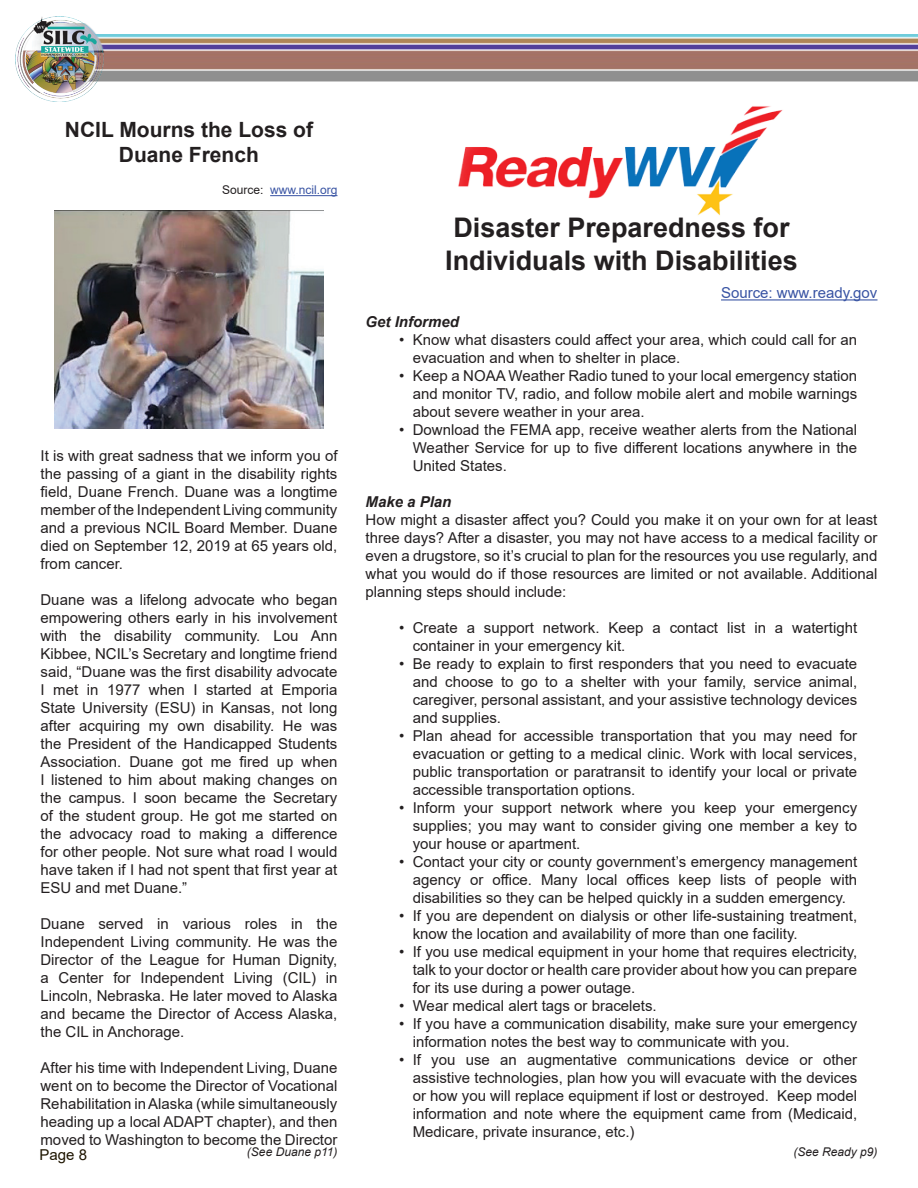
<style>
.page{position:relative;width:918px;height:1188px;background:#fff}
.page>*{position:absolute;margin:0;border:0;box-sizing:border-box;transform-origin:0 0}
.t1{font:700 27px/32.4px "Arial";color:#231f20;text-align:center}
.t2{font:700 21px/25.2px "Arial";color:#231f20;text-align:center}
.t3{font:15px/18px "Arial";color:#231f20;text-align:justify}
.t4{font:15px "Arial";color:#3853a3}
.t5{font:italic 700 15px "Arial";color:#231f20}
.t6{font:15px "Arial";color:#1e1500}
.t7{font:italic 12px "Arial";color:#231f20}
.t8{font:12px "Arial";color:#3853a3}
.s1{color:#231f20}
</style>
<div class="page">
<img style="left:104px;top:35px;width:814px;height:47px">
<img style="left:16px;top:17px;width:88px;height:85px">
<hr style="left:721px;top:299px;width:157px;height:1px;background:#3853a3">
<img style="left:458px;top:106px;width:325px;height:110px">
<hr style="left:270px;top:195px;width:67px;height:1px;background:#3853a3">
<img style="left:54px;top:210px;width:270px;height:219px">
<h2 class="t2" style="left:65px;top:117px;width:250px">NCIL Mourns the Loss of<br>Duane French</h2>
<p class="t8" style="left:222px;top:182px;width:117px"><span class="s1">Source:</span> www.ncil.org</p>
<h1 class="t1" style="left:445px;top:212px;width:354px">Disaster Preparedness for<br>Individuals with Disabilities</h1>
<p class="t4" style="left:721px;top:283px;width:158px">Source: www.ready.gov</p>
<p class="t5" style="left:366px;top:312px;width:95px">Get Informed</p>
<p class="t3" style="left:413px;top:331px;width:446px;text-indent:-14px">• Know what disasters could affect your area, which could call for an evacuation and when to shelter in place.</p>
<p class="t3" style="left:413px;top:367px;width:446px;text-indent:-14px">• Keep a NOAA Weather Radio tuned to your local emergency station and monitor TV, radio, and follow mobile alert and mobile warnings about severe weather in your area.</p>
<p class="t3" style="left:413px;top:421px;width:446px;text-indent:-14px">• Download the FEMA app, receive weather alerts from the National Weather Service for up to five different locations anywhere in the United States.</p>
<p class="t5" style="left:366px;top:492px;width:87px">Make a Plan</p>
<p class="t3" style="left:366px;top:511px;width:513px">How might a disaster affect you? Could you make it on your own for at least three days? After a disaster, you may not have access to a medical facility or even a drugstore, so it’s crucial to plan for the resources you use regularly, and what you would do if those resources are limited or not available. Additional planning steps should include:</p>
<p class="t3" style="left:413px;top:619px;width:446px;text-indent:-14px">• Create a support network. Keep a contact list in a watertight container in your emergency kit.</p>
<p class="t3" style="left:413px;top:655px;width:446px;text-indent:-14px">• Be ready to explain to first responders that you need to evacuate and choose to go to a shelter with your family, service animal, caregiver, personal assistant, and your assistive technology devices and supplies.</p>
<p class="t3" style="left:413px;top:727px;width:446px;text-indent:-14px">• Plan ahead for accessible transportation that you may need for evacuation or getting to a medical clinic. Work with local services, public transportation or paratransit to identify your local or private accessible transportation options.</p>
<p class="t3" style="left:413px;top:799px;width:446px;text-indent:-14px">• Inform your support network where you keep your emergency supplies; you may want to consider giving one member a key to your house or apartment.</p>
<p class="t3" style="left:413px;top:853px;width:446px;text-indent:-14px">• Contact your city or county government’s emergency management agency or office. Many local offices keep lists of people with disabilities so they can be helped quickly in a sudden emergency.</p>
<p class="t3" style="left:413px;top:907px;width:446px;text-indent:-14px">• If you are dependent on dialysis or other life-sustaining treatment, know the location and availability of more than one facility.</p>
<p class="t3" style="left:413px;top:943px;width:446px;text-indent:-14px">• If you use medical equipment in your home that requires electricity, talk to your doctor or health care provider about how you can prepare for its use during a power outage.</p>
<p class="t3" style="left:399px;top:997px;width:259px">• Wear medical alert tags or bracelets.</p>
<p class="t3" style="left:413px;top:1015px;width:446px;text-indent:-14px">• If you have a communication disability, make sure your emergency information notes the best way to communicate with you.</p>
<p class="t3" style="left:413px;top:1051px;width:446px;text-indent:-14px">• If you use an augmentative communications device or other assistive technologies, plan how you will evacuate with the devices or how you will replace equipment if lost or destroyed. Keep model information and note where the equipment came from (Medicaid, Medicare, private insurance, etc.)</p>
<p class="t3" style="left:40px;top:446px;width:299px">It is with great sadness that we inform you of the passing of a giant in the disability rights field, Duane French. Duane was a longtime member of the Independent Living community and a previous NCIL Board Member. Duane died on September 12, 2019 at 65 years old, from cancer.</p>
<p class="t3" style="left:40px;top:590px;width:298px">Duane was a lifelong advocate who began empowering others early in his involvement with the disability community. Lou Ann Kibbee, NCIL’s Secretary and longtime friend said, “Duane was the first disability advocate I met in 1977 when I started at Emporia State University (ESU) in Kansas, not long after acquiring my own disability. He was the President of the Handicapped Students Association. Duane got me fired up when I listened to him about making changes on the campus. I soon became the Secretary of the student group. He got me started on the advocacy road to making a difference for other people. Not sure what road I would have taken if I had not spent that first year at ESU and met Duane.”</p>
<p class="t3" style="left:40px;top:914px;width:298px">Duane served in various roles in the Independent Living community. He was the Director of the League for Human Dignity, a Center for Independent Living (CIL) in Lincoln, Nebraska. He later moved to Alaska and became the Director of Access Alaska, the CIL in Anchorage.</p>
<p class="t3" style="left:40px;top:1058px;width:298px">After his time with Independent Living, Duane went on to become the Director of Vocational Rehabilitation in Alaska (while simultaneously heading up a local ADAPT chapter), and then moved to Washington to become the Director</p>
<p class="t7" style="left:247px;top:1144px;width:92px">(See Duane p11)</p>
<p class="t7" style="left:793px;top:1144px;width:86px">(See Ready p9)</p>
<p class="t6" style="left:40px;top:1144px;width:49px">Page 8</p>
</div>
